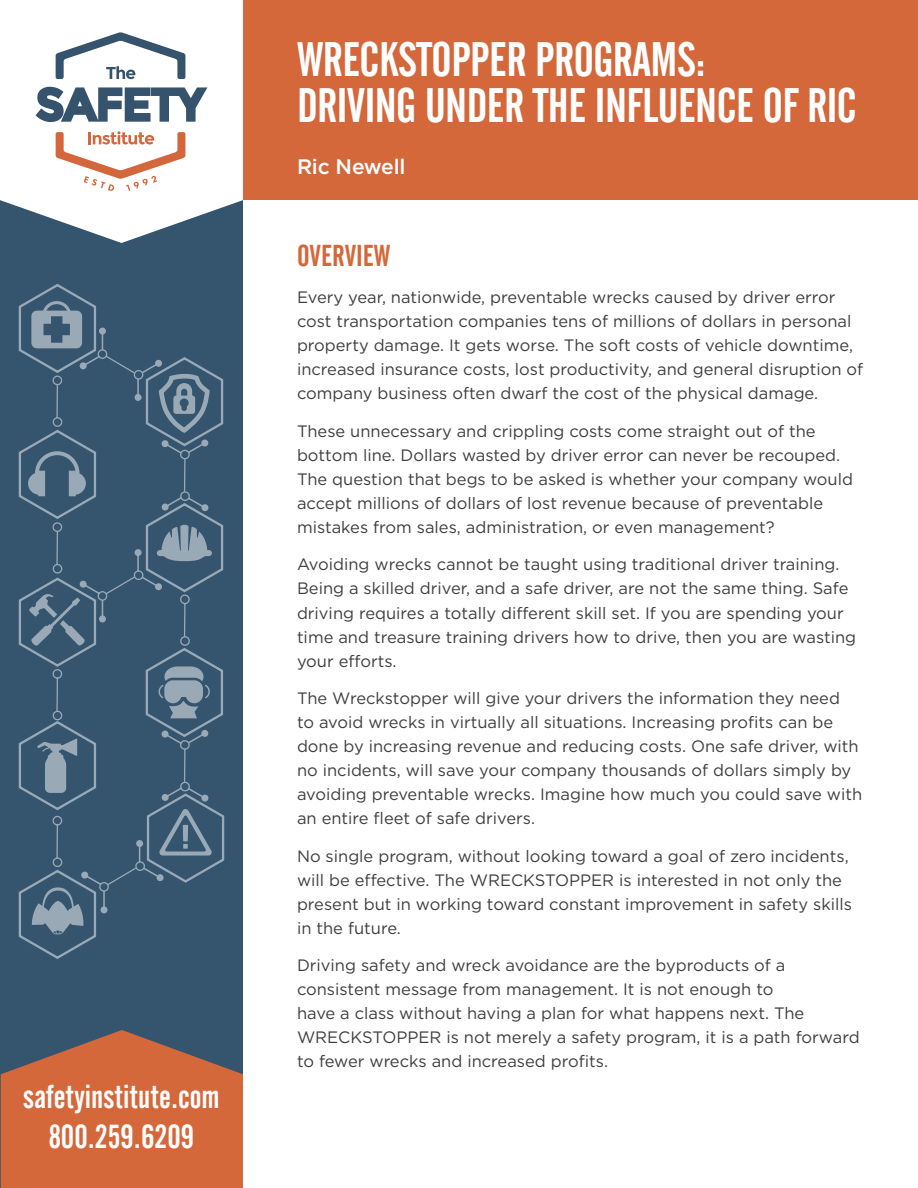
<style>
.page{position:relative;width:918px;height:1188px;background:#fff}
.page>*{position:absolute;margin:0;border:0;box-sizing:border-box;transform-origin:0 0}
.t1{font:48px/46.5px "Alternate Gothic No 2 BT";letter-spacing:-.01em;color:#fff}
.t2{font:33px/39.6px "Alternate Gothic No 2 BT";color:#fff;text-align:center}
.t3{font:30px "Alternate Gothic No 2 BT";color:#d5683b}
.t4{font:500 21px "Gotham";letter-spacing:-.01em;color:#fff}
.t5{font:16.5px/24px "Gotham";color:#3e3e3f}
</style>
<div class="page">
<svg style="left:0;top:200px;width:243px;height:988px;background:#46627a"></svg>
<svg style="left:56px;top:32px;width:129px;height:47px"></svg>
<svg style="left:56px;top:131px;width:129px;height:60px"></svg>
<svg style="left:36px;top:87px;width:171px;height:35px"></svg>
<svg style="left:19px;top:284px;width:205px;height:675px;background:#436078"></svg>
<div style="left:243px;top:1px;width:674px;height:199px;background:#d5683b"></div>
<svg style="left:1px;top:1030px;width:242px;height:158px;background:#be6542"></svg>
<h2 class="t2" style="left:23px;top:1078px;width:198px">safetyinstitute.com<br>800.259.6209</h2>
<h1 class="t1" style="left:297px;top:36px;width:561px">WRECKSTOPPER PROGRAMS:<br>DRIVING UNDER THE INFLUENCE OF RIC</h1>
<p class="t4" style="left:297px;top:155px;width:110px">Ric Newell</p>
<h3 class="t3" style="left:297px;top:239px;width:95px">OVERVIEW</h3>
<p class="t5" style="left:297px;top:285px;width:568px">Every year, nationwide, preventable wrecks caused by driver error cost transportation companies tens of millions of dollars in personal property damage. It gets worse. The soft costs of vehicle downtime, increased insurance costs, lost productivity, and general disruption of company business often dwarf the cost of the physical damage.</p>
<p class="t5" style="left:297px;top:419px;width:558px">These unnecessary and crippling costs come straight out of the bottom line. Dollars wasted by driver error can never be recouped.<br>The question that begs to be asked is whether your company would accept millions of dollars of lost revenue because of preventable mistakes from sales, administration, or even management?</p>
<p class="t5" style="left:297px;top:552px;width:561px">Avoiding wrecks cannot be taught using traditional driver training.<br>Being a skilled driver, and a safe driver, are not the same thing. Safe driving requires a totally different skill set. If you are spending your time and treasure training drivers how to drive, then you are wasting your efforts.</p>
<p class="t5" style="left:297px;top:686px;width:567px">The Wreckstopper will give your drivers the information they need<br>to avoid wrecks in virtually all situations. Increasing profits can be done by increasing revenue and reducing costs. One safe driver, with no incidents, will save your company thousands of dollars simply by avoiding preventable wrecks. Imagine how much you could save with an entire fleet of safe drivers.</p>
<p class="t5" style="left:297px;top:843px;width:557px">No single program, without looking toward a goal of zero incidents, will be effective. The WRECKSTOPPER is interested in not only the present but in working toward constant improvement in safety skills in the future.</p>
<p class="t5" style="left:297px;top:953px;width:564px">Driving safety and wreck avoidance are the byproducts of a consistent message from management. It is not enough to<br>have a class without having a plan for what happens next. The WRECKSTOPPER is not merely a safety program, it is a path forward to fewer wrecks and increased profits.</p>
</div>
